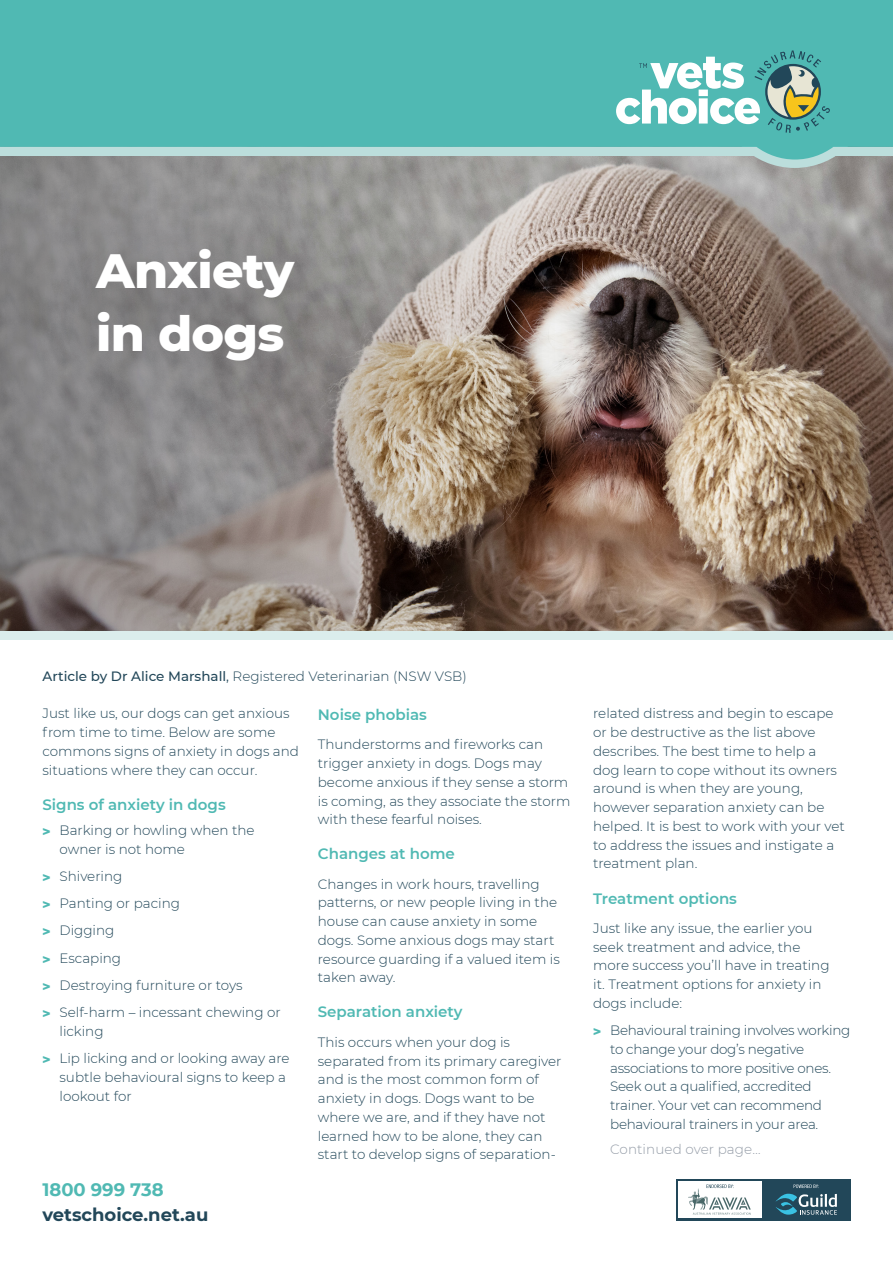
<style>
.page{position:relative;width:893px;height:1263px;background:#fff}
.page>*{position:absolute;margin:0;border:0;box-sizing:border-box;transform-origin:0 0}
.Heading{font:800 49.05px/62.8px "Montserrat";letter-spacing:-.015em;color:#fff}
.t1{font:700 18px/24.8px "Montserrat";color:#224759}
.Sub_Heading_3{font:600 15px "Montserrat";color:#50b9b3}
.Body_Copy{font:300 13.5px/18.8px "Montserrat";color:#224759}
.Body_Copy-2{font:300 13.5px/18.8px "Montserrat";letter-spacing:-.02em;color:#224759}
.Body_Copy-3{font:300 13.5px "Montserrat";letter-spacing:.005em;color:#949ca7}
.s1{font-weight:500}
.s2{font-weight:400}
.s3{font-family:"Helvetica Neue LT Std";font-weight:800;color:#50b9b3}
.s4{color:#50b9b3}
</style>
<div class="page">
<img style="left:603px;top:160px;width:290px;height:471px">
<svg style="left:0;top:160px;width:603px;height:471px;background:#91837a"></svg>
<div style="left:0;top:631px;width:893px;height:9px;background:#dbedec"></div>
<div style="left:676px;top:1179px;width:174px;height:41px;background:#224759"></div>
<div style="left:679px;top:1181px;width:83px;height:37px;background:#fff"></div>
<svg style="left:794px;top:1184px;width:25px;height:4px"></svg>
<svg style="left:775px;top:1194px;width:62px;height:21px"></svg>
<svg style="left:688px;top:1184px;width:63px;height:31px"></svg>
<div style="left:0;top:151px;width:391px;height:310px;background:#231f20;opacity:.75"></div>
<svg style="left:0;top:0;width:893px;height:160px;background:#57bab4"></svg>
<svg style="left:616px;top:50px;width:255px;height:118px;background:#7cc0b9"></svg>
<p class="Heading" style="left:96px;top:236px;width:199px">Anxiety in dogs</p>
<p class="Body_Copy" style="left:43px;top:666px;width:426px"><span class="s1">Article by Dr Alice Marshall</span><span class="s2">,</span> Registered Veterinarian (NSW VSB)</p>
<p class="Body_Copy" style="left:43px;top:704px;width:258px">Just like us, our dogs can get anxious from time to time. Below are some commons signs of anxiety in dogs and situations where they can occur.</p>
<p class="Sub_Heading_3" style="left:43px;top:794px;width:185px">Signs of anxiety in dogs</p>
<p class="Body_Copy" style="left:60px;top:820px;width:197px;text-indent:-17px"><span class="s3">&gt;</span> Barking or howling when the owner is not home</p>
<p class="Body_Copy" style="left:43px;top:866px;width:81px"><span class="s3">&gt;</span> Shivering</p>
<p class="Body_Copy" style="left:43px;top:893px;width:139px"><span class="s3">&gt;</span> Panting or pacing</p>
<p class="Body_Copy" style="left:43px;top:921px;width:73px"><span class="s3">&gt;</span> Digging</p>
<p class="Body_Copy" style="left:43px;top:948px;width:80px"><span class="s3">&gt;</span> Escaping</p>
<p class="Body_Copy" style="left:43px;top:975px;width:202px"><span class="s3">&gt;</span> Destroying furniture or toys</p>
<p class="Body_Copy" style="left:60px;top:1002px;width:223px;text-indent:-17px"><span class="s3">&gt;</span> Self-harm – incessant chewing or licking</p>
<p class="Body_Copy" style="left:60px;top:1048px;width:232px;text-indent:-17px"><span class="s3">&gt;</span> Lip licking and or looking away are subtle behavioural signs to keep a lookout for</p>
<p class="t1" style="left:43px;top:1176px;width:167px"><span class="s4">1800 999 738 </span>vetschoice.net.au</p>
<p class="Sub_Heading_3" style="left:318px;top:704px;width:111px">Noise phobias</p>
<p class="Body_Copy" style="left:318px;top:735px;width:254px">Thunderstorms and fireworks can trigger anxiety in dogs. Dogs may become anxious if they sense a storm is coming, as they associate the storm with these fearful noises.</p>
<p class="Sub_Heading_3" style="left:318px;top:843px;width:139px">Changes at home</p>
<p class="Body_Copy" style="left:318px;top:874px;width:243px">Changes in work hours, travelling patterns, or new people living in the house can cause anxiety in some dogs. Some anxious dogs may start resource guarding if a valued item is taken away.</p>
<p class="Sub_Heading_3" style="left:318px;top:1001px;width:146px">Separation anxiety</p>
<p class="Body_Copy" style="left:318px;top:1032px;width:245px">This occurs when your dog is separated from its primary caregiver and is the most common form of anxiety in dogs. Dogs want to be where we are, and if they have not learned how to be alone, they can start to develop signs of separation-</p>
<p class="Body_Copy" style="left:593px;top:704px;width:253px">related distress and begin to escape or be destructive as the list above describes. The best time to help a dog learn to cope without its owners around is when they are young, however separation anxiety can be helped. It is best to work with your vet to address the issues and instigate a treatment plan.</p>
<p class="Sub_Heading_3" style="left:593px;top:887px;width:145px">Treatment options</p>
<p class="Body_Copy" style="left:593px;top:918px;width:238px">Just like any issue, the earlier you seek treatment and advice, the more success you’ll have in treating it. Treatment options for anxiety in dogs include:</p>
<p class="Body_Copy-2" style="left:610px;top:1020px;width:242px;text-indent:-17px"><span class="s3">&gt;</span> Behavioural training involves working to change your dog’s negative associations to more positive ones.<br>Seek out a qualified, accredited trainer. Your vet can recommend behavioural trainers in your area.</p>
<p class="Body_Copy-3" style="left:610px;top:1139px;width:152px">Continued over page…</p>
</div>
